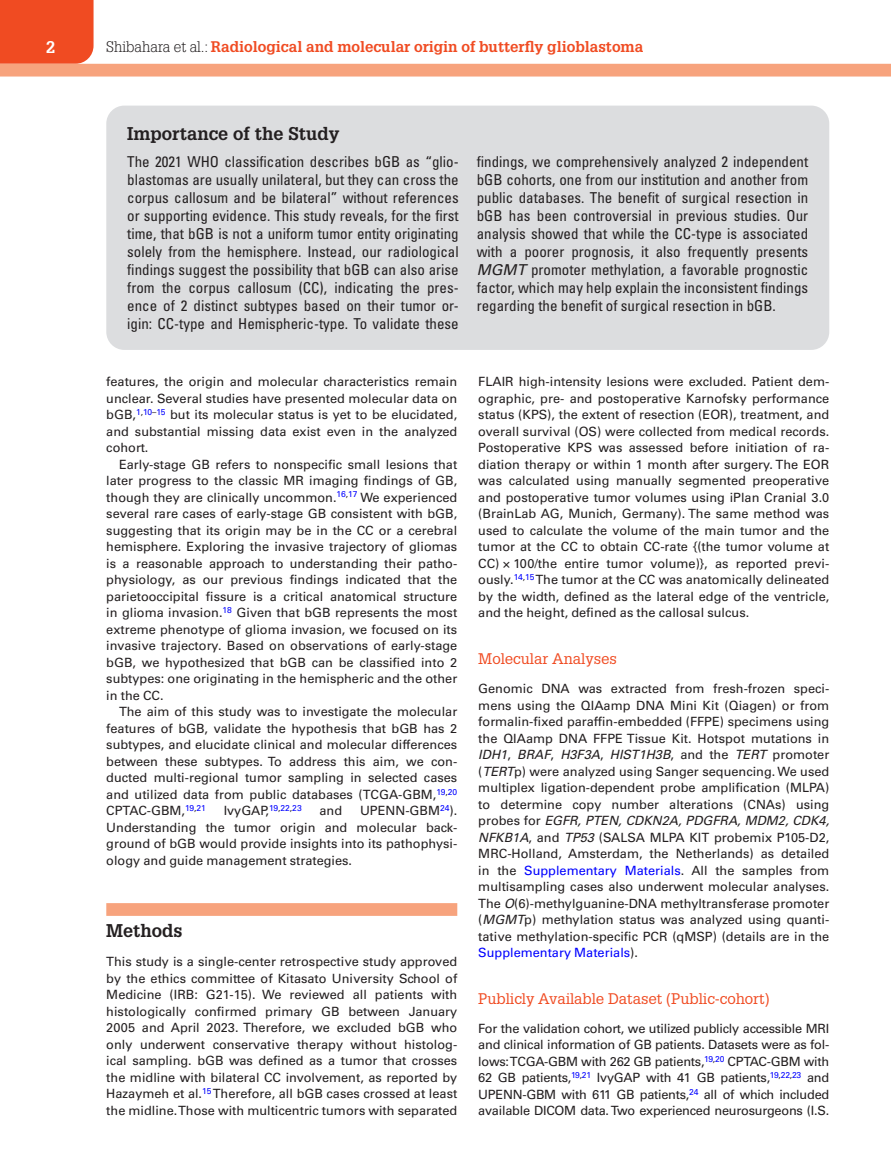
<style>
.page{position:relative;width:891px;height:1175px;background:#fff}
.page>*{position:absolute;margin:0;border:0;box-sizing:border-box;transform-origin:0 0}
.Box_Head{font:700 18px "Glypha LT Std";color:#231f20}
.t1{font:700 16.5px "Glypha LT Std";color:#fff}
.Box_Text{font:condensed 15px/18px "Univers LT Std";color:#231f20;text-align:justify}
.t2{font:700 15px "Glypha LT Std";color:#f04b22}
.t3{font:15px "Glypha LT Std";color:#f04b22}
.Text{font:12.75px/16.5px "Univers LT Std";color:#231f20;text-align:justify}
.TextInd{font:12.75px/16.5px "Univers LT Std";color:#231f20;text-align:justify}
.s1{font-weight:300;color:#231f20}
.s2{font-style:italic;font-stretch:normal}
.s3{font-style:italic}
.s4{color:#00f}
</style>
<div class="page">
<div style="left:0;top:0;width:94px;height:64px;background:#f04b22"></div>
<div style="left:0;top:64px;width:891px;height:12px;background:#f7a37d"></div>
<div style="left:106px;top:903px;width:351px;height:12px;background:#f7a37d"></div>
<div style="left:106px;top:106px;width:723px;height:244px;background:#dcdddf;border-radius:18px"></div>
<p class="t1" style="left:46px;top:37px;width:11px">2</p>
<p class="t2" style="left:106px;top:37px;width:539px"><span class="s1">Shibahara et al.:</span> Radiological and molecular origin of butterfly glioblastoma</p>
<p class="Box_Head" style="left:127px;top:122px;width:214px">Importance of the Study</p>
<p class="Box_Text" style="left:127px;top:152px;width:333px">The 2021 WHO classification describes bGB as “glio&shy;blastomas are usually unilateral, but they can cross the corpus callosum and be bilateral” without references or supporting evidence. This study reveals, for the first time, that bGB is not a uniform tumor entity originating solely from the hemisphere. Instead, our radiological findings suggest the possibility that bGB can also arise from the corpus callosum (CC), indicating the pres&shy;ence of 2 distinct subtypes based on their tumor or&shy;igin: CC-type and Hemispheric-type. To validate these</p>
<p class="Box_Text" style="left:477px;top:152px;width:333px">findings, we comprehensively analyzed 2 independent bGB cohorts, one from our institution and another from public databases. The benefit of surgical resection in bGB has been controversial in previous studies. Our analysis showed that while the CC-type is associated with a poorer prognosis, it also frequently presents <span class="s2">MGMT</span> promoter methylation, a favorable prognostic factor, which may help explain the inconsistent findings regarding the benefit of surgical resection in bGB.</p>
<p class="TextInd" style="left:106px;top:373px;width:353px">features, the origin and molecular characteristics remain unclear. Several studies have presented molecular data on bGB,<sup>1</sup><sup>,</sup><sup>10</sup><sup>–</sup><sup>15</sup> but its molecular status is yet to be elucidated, and substantial missing data exist even in the analyzed cohort.</p>
<p class="TextInd" style="left:106px;top:456px;width:353px;text-indent:13px">Early-stage GB refers to nonspecific small lesions that later progress to the classic MR imaging findings of GB, though they are clinically uncommon.<sup>16</sup><sup>,</sup><sup>17</sup> We experienced several rare cases of early-stage GB consistent with bGB, suggesting that its origin may be in the CC or a cerebral hemisphere. Exploring the invasive trajectory of gliomas is a reasonable approach to understanding their patho&shy;physiology, as our previous findings indicated that the parietooccipital fissure is a critical anatomical structure in glioma invasion.<sup>18</sup> Given that bGB represents the most extreme phenotype of glioma invasion, we focused on its invasive trajectory. Based on observations of early-stage bGB, we hypothesized that bGB can be classified into 2 subtypes: one originating in the hemispheric and the other in the CC.</p>
<p class="TextInd" style="left:106px;top:703px;width:353px;text-indent:13px">The aim of this study was to investigate the molecular features of bGB, validate the hypothesis that bGB has 2 subtypes, and elucidate clinical and molecular differences between these subtypes. To address this aim, we con&shy;ducted multi-regional tumor sampling in selected cases and utilized data from public databases (TCGA-GBM,<sup>19</sup><sup>,</sup><sup>20<br></sup>CPTAC-GBM,<sup>19</sup><sup>,</sup><sup>21</sup></p>
<p class="TextInd" style="left:106px;top:802px;width:353px;text-indent:254px">UPENN-GBM<sup>24</sup>).<br>Understanding the tumor origin and molecular back&shy;ground of bGB would provide insights into its pathophysi&shy;ology and guide management strategies.</p>
<p class="TextInd" style="left:224px;top:802px;width:80px">IvyGAP,<sup>19</sup><sup>,</sup><sup>22</sup><sup>,</sup><sup>23</sup></p>
<p class="TextInd" style="left:320px;top:802px;width:24px">and</p>
<h2 class="Box_Head" style="left:106px;top:919px;width:78px">Methods</h2>
<p class="Text" style="left:106px;top:953px;width:353px">This study is a single-center retrospective study approved by the ethics committee of Kitasato University School of Medicine (IRB: G21-15). We reviewed all patients with histologically confirmed primary GB between January 2005 and April 2023. Therefore, we excluded bGB who only underwent conservative therapy without histolog&shy;ical sampling. bGB was defined as a tumor that crosses the midline with bilateral CC involvement, as reported by Hazaymeh et al.<sup>15</sup> Therefore, all bGB cases crossed at least the midline. Those with multicentric tumors with separated</p>
<p class="Text" style="left:478px;top:373px;width:353px">FLAIR high-intensity lesions were excluded. Patient dem&shy;ographic, pre- and postoperative Karnofsky performance status (KPS), the extent of resection (EOR), treatment, and overall survival (OS) were collected from medical records.<br>Postoperative KPS was assessed before initiation of ra&shy;diation therapy or within 1 month after surgery. The EOR was calculated using manually segmented preoperative and postoperative tumor volumes using iPlan Cranial 3.0 (BrainLab AG, Munich, Germany). The same method was used to calculate the volume of the main tumor and the tumor at the CC to obtain CC-rate {(the tumor volume at CC) × 100/the entire tumor volume)}, as reported previ&shy;ously.<sup>14</sup><sup>,</sup><sup>15</sup> The tumor at the CC was anatomically delineated by the width, defined as the lateral edge of the ventricle, and the height, defined as the callosal sulcus.</p>
<h3 class="t3" style="left:478px;top:649px;width:140px">Molecular Analyses</h3>
<p class="Text" style="left:478px;top:680px;width:353px">Genomic DNA was extracted from fresh-frozen speci&shy;mens using the QIAamp DNA Mini Kit (Qiagen) or from formalin-fixed paraffin-embedded (FFPE) specimens using the QIAamp DNA FFPE Tissue Kit. Hotspot mutations in <span class="s3">IDH1</span>, <span class="s3">BRAF</span>, <span class="s3">H3F3A</span>, <span class="s3">HIST1H3B</span>, and the <span class="s3">TERT</span> promoter (<span class="s3">TERT</span>p) were analyzed using Sanger sequencing. We used multiplex ligation-dependent probe amplification (MLPA) to determine copy number alterations (CNAs) using probes for <span class="s3">EGFR, PTEN, CDKN2A, PDGFRA, MDM2, CDK4, NFKB1A</span>, and <span class="s3">TP53</span> (SALSA MLPA KIT probemix P105-D2, MRC-Holland, Amsterdam, the Netherlands) as detailed in the <span class="s4">Supplementary Materials</span>. All the samples from multisampling cases also underwent molecular analyses.<br>The <span class="s3">O</span>(6)-methylguanine-DNA methyltransferase promoter (<span class="s3">MGMT</span>p) methylation status was analyzed using quanti&shy;tative methylation-specific PCR (qMSP) (details are in the <span class="s4">Supplementary Materials</span>).</p>
<h3 class="t3" style="left:478px;top:989px;width:293px">Publicly Available Dataset (Public-cohort)</h3>
<p class="Text" style="left:478px;top:1020px;width:353px">For the validation cohort, we utilized publicly accessible MRI and clinical information of GB patients. Datasets were as fol&shy;lows: TCGA-GBM with 262 GB patients,<sup>19</sup><sup>,</sup><sup>20</sup> CPTAC-GBM with 62 GB patients,<sup>19</sup><sup>,</sup><sup>21</sup> IvyGAP with 41 GB patients,<sup>19</sup><sup>,</sup><sup>22</sup><sup>,</sup><sup>23</sup> and UPENN-GBM with 611 GB patients,<sup>24</sup> all of which included available DICOM data. Two experienced neurosurgeons (I.S.</p>
</div>
